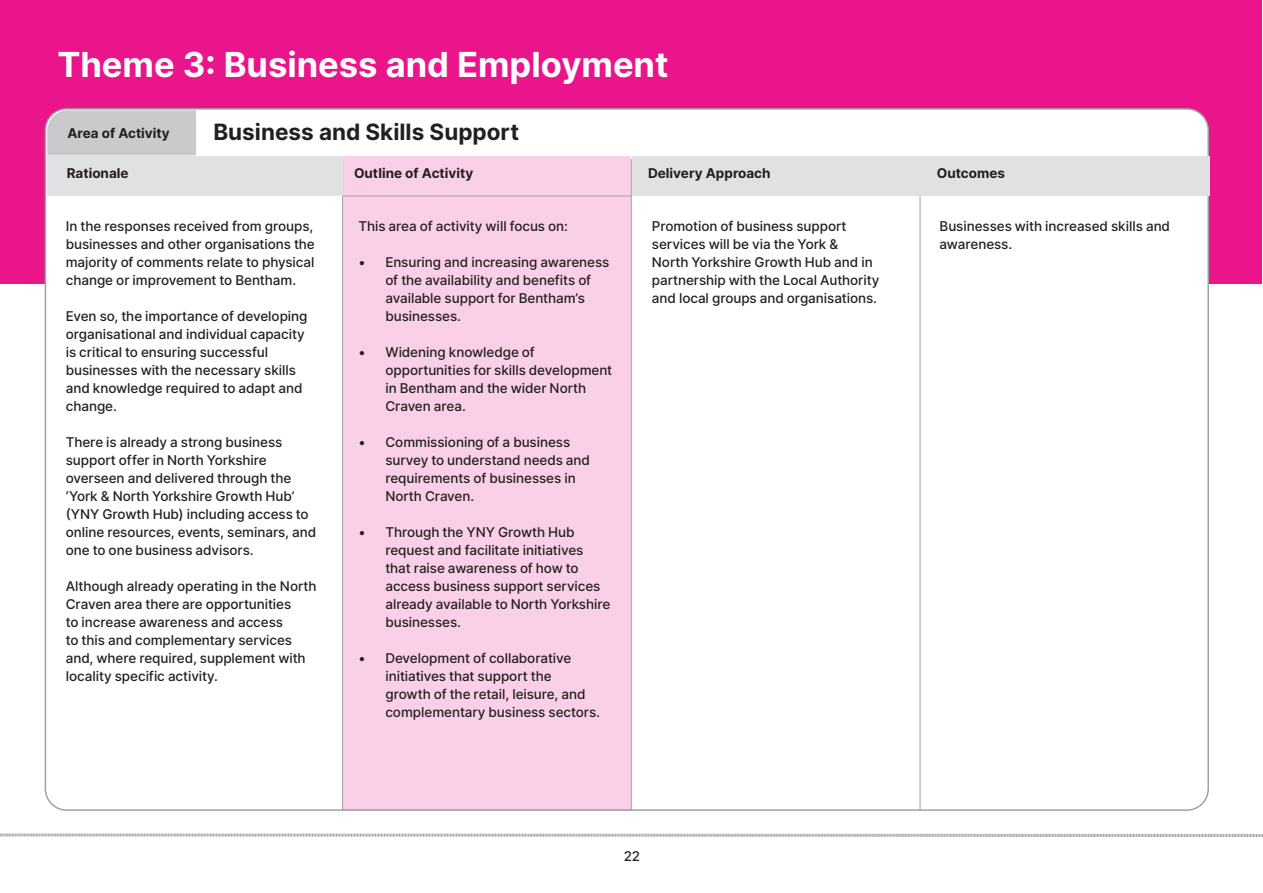
<style>
.page{position:relative;width:1263px;height:893px;background:#fff}
.page>*{position:absolute;margin:0;border:0;box-sizing:border-box;transform-origin:0 0}
.t1{font:700 34.5px "Inter";color:#fff}
.t2{font:700 22.5px "Inter";color:#231f20}
.BM_-_Std_Para{font:500 13.5px/18px "Inter";letter-spacing:-.005em;color:#231f20}
.Side_Titles{font:700 13.5px "Inter";color:#231f20}
</style>
<div class="page">
<svg style="left:0;top:833px;width:1263px;height:4px;background:#cecfd1"></svg>
<div style="left:0;top:0;width:1261px;height:283px;background:#ea148b"></div>
<div style="left:45px;top:109px;width:1163px;height:701px;background:#fff;border-radius:21px"></div>
<div style="left:47px;top:110px;width:149px;height:45px;background:#c9cacc"></div>
<hr style="left:342px;top:159px;width:1px;height:657px;background:#a0a1a5">
<hr style="left:631px;top:159px;width:1px;height:657px;background:#a0a1a5">
<hr style="left:920px;top:157px;width:1px;height:659px;background:#a0a1a5">
<div style="left:343px;top:156px;width:288px;height:654px;background:#fad0e8"></div>
<div style="left:47px;top:156px;width:295px;height:40px;background:#e0e1e3"></div>
<div style="left:632px;top:156px;width:577px;height:40px;background:#e0e1e3"></div>
<hr style="left:343px;top:196px;width:288px;height:1px;background:#a0a1a5">
<div style="left:56px;top:811px;width:1185px;height:10px;background:#fff"></div>
<p class="t1" style="left:57px;top:39px;width:612px">Theme 3: Business and Employment</p>
<p class="Side_Titles" style="left:67px;top:123px;width:104px">Area of Activity</p>
<p class="t2" style="left:213px;top:115px;width:307px">Business and Skills Support</p>
<p class="Side_Titles" style="left:67px;top:163px;width:63px">Rationale</p>
<p class="Side_Titles" style="left:354px;top:163px;width:121px">Outline of Activity</p>
<p class="Side_Titles" style="left:648px;top:163px;width:124px">Delivery Approach</p>
<p class="Side_Titles" style="left:937px;top:163px;width:70px">Outcomes</p>
<p class="BM_-_Std_Para" style="left:66px;top:216px;width:251px;text-align:justify">In the responses received from groups, businesses and other organisations the majority of comments relate to physical change or improvement to Bentham.</p>
<p class="BM_-_Std_Para" style="left:66px;top:306px;width:243px">Even so, the importance of developing organisational and individual capacity is critical to ensuring successful businesses with the necessary skills and knowledge required to adapt and change.</p>
<p class="BM_-_Std_Para" style="left:66px;top:432px;width:252px">There is already a strong business support offer in North Yorkshire overseen and delivered through the ‘York &amp; North Yorkshire Growth Hub’ (YNY Growth Hub) including access to online resources, events, seminars, and one to one business advisors.</p>
<p class="BM_-_Std_Para" style="left:66px;top:576px;width:252px">Although already operating in the North Craven area there are opportunities<br>to increase awareness and access<br>to this and complementary services and, where required, supplement with locality specific activity.</p>
<p class="BM_-_Std_Para" style="left:358px;top:216px;width:211px">This area of activity will focus on:</p>
<p class="BM_-_Std_Para" style="left:385px;top:252px;width:226px;text-indent:-27px">• Ensuring and increasing awareness of the availability and benefits of available support for Bentham’s businesses.</p>
<p class="BM_-_Std_Para" style="left:385px;top:342px;width:228px;text-indent:-27px">• Widening knowledge of opportunities for skills development in Bentham and the wider North<br>Craven area.</p>
<p class="BM_-_Std_Para" style="left:385px;top:432px;width:206px;text-indent:-27px">• Commissioning of a business survey to understand needs and requirements of businesses in<br>North Craven.</p>
<p class="BM_-_Std_Para" style="left:385px;top:522px;width:227px;text-indent:-27px">• Through the YNY Growth Hub request and facilitate initiatives that raise awareness of how to access business support services already available to North Yorkshire businesses.</p>
<p class="BM_-_Std_Para" style="left:385px;top:648px;width:216px;text-indent:-27px">• Development of collaborative initiatives that support the growth of the retail, leisure, and complementary business sectors.</p>
<p class="BM_-_Std_Para" style="left:652px;top:216px;width:229px">Promotion of business support services will be via the York &amp;<br>North Yorkshire Growth Hub and in partnership with the Local Authority and local groups and organisations.</p>
<p class="BM_-_Std_Para" style="left:939px;top:216px;width:232px">Businesses with increased skills and awareness.</p>
<p class="BM_-_Std_Para" style="left:624px;top:846px;width:18px">22</p>
</div>
